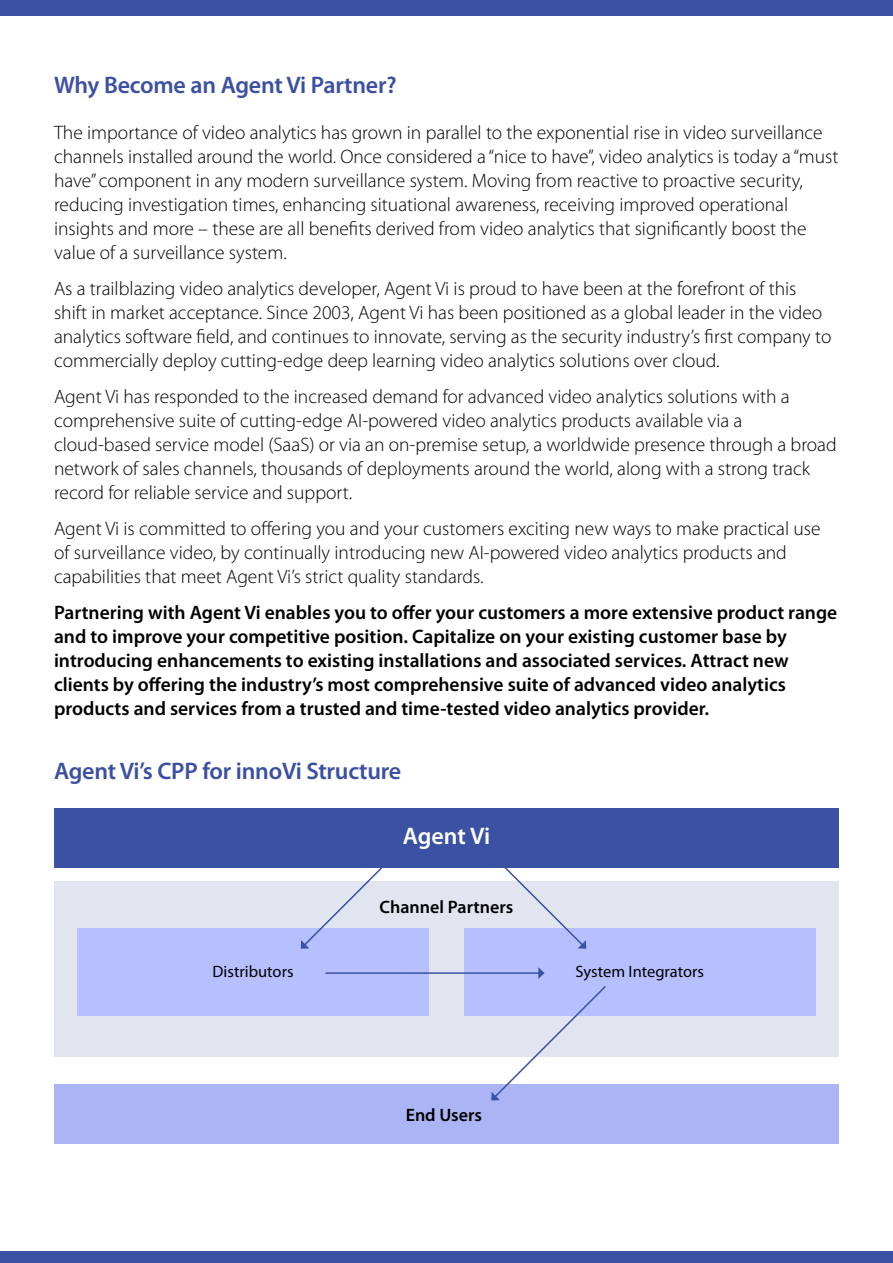
<style>
.page{position:relative;width:893px;height:1263px;background:#fff}
.page>*{position:absolute;margin:0;border:0;box-sizing:border-box;transform-origin:0 0}
.t1{font:600 24px "Myriad Pro";letter-spacing:-.01em;color:#3b50a2}
.t2{font:600 24px "Myriad Pro";letter-spacing:-.005em;color:#fff}
.t3{font:300 19.5px/24px "Myriad Pro";color:#000}
.t4{font:600 19.5px/24px "Myriad Pro";color:#000}
.t5{font:600 18px "Myriad Pro";color:#000}
.t6{font:16.5px "Myriad Pro";color:#000}
</style>
<div class="page">
<div style="left:0;top:0;width:893px;height:15px;background:#3b51a3"></div>
<div style="left:0;top:1252px;width:893px;height:11px;background:#3b51a3"></div>
<div style="left:54px;top:808px;width:785px;height:60px;background:#3b51a3"></div>
<div style="left:54px;top:882px;width:785px;height:175px;background:#e1e5ef"></div>
<div style="left:54px;top:1084px;width:785px;height:60px;background:#abb5f5"></div>
<div style="left:464px;top:928px;width:351px;height:88px;background:#b6c0ff"></div>
<div style="left:77px;top:928px;width:352px;height:88px;background:#b6c0ff"></div>
<svg style="left:301px;top:868px;width:96px;height:81px"></svg>
<svg style="left:490px;top:868px;width:96px;height:81px"></svg>
<hr style="left:325px;top:972px;width:214px;height:2px;background:#3b51a3">
<svg style="left:491px;top:967px;width:115px;height:133px"></svg>
<p class="t1" style="left:54px;top:70px;width:344px">Why Become an Agent Vi Partner?</p>
<p class="t3" style="left:54px;top:120px;width:786px">The importance of video analytics has grown in parallel to the exponential rise in video surveillance channels installed around the world. Once considered a “nice to have”, video analytics is today a “must have” component in any modern surveillance system. Moving from reactive to proactive security, reducing investigation times, enhancing situational awareness, receiving improved operational insights and more – these are all benefits derived from video analytics that significantly boost the value of a surveillance system.</p>
<p class="t3" style="left:54px;top:276px;width:779px">As a trailblazing video analytics developer, Agent Vi is proud to have been at the forefront of this shift in market acceptance. Since 2003, Agent Vi has been positioned as a global leader in the video analytics software field, and continues to innovate, serving as the security industry’s first company to commercially deploy cutting-edge deep learning video analytics solutions over cloud.</p>
<p class="t3" style="left:54px;top:384px;width:784px">Agent Vi has responded to the increased demand for advanced video analytics solutions with a comprehensive suite of cutting-edge AI-powered video analytics products available via a cloud-based service model (SaaS) or via an on-premise setup, a worldwide presence through a broad network of sales channels, thousands of deployments around the world, along with a strong track record for reliable service and support.</p>
<p class="t3" style="left:54px;top:516px;width:768px">Agent Vi is committed to offering you and your customers exciting new ways to make practical use of surveillance video, by continually introducing new AI-powered video analytics products and capabilities that meet Agent Vi’s strict quality standards.</p>
<p class="t4" style="left:54px;top:600px;width:785px">Partnering with Agent Vi enables you to offer your customers a more extensive product range and to improve your competitive position. Capitalize on your existing customer base by introducing enhancements to existing installations and associated services. Attract new clients by offering the industry’s most comprehensive suite of advanced video analytics products and services from a trusted and time-tested video analytics provider.</p>
<p class="t1" style="left:54px;top:755px;width:349px">Agent Vi’s CPP for innoVi Structure</p>
<p class="t2" style="left:403px;top:820px;width:89px">Agent Vi</p>
<p class="t5" style="left:380px;top:895px;width:135px">Channel Partners</p>
<p class="t6" style="left:213px;top:961px;width:82px">Distributors</p>
<p class="t6" style="left:575px;top:961px;width:130px">System Integrators</p>
<p class="t5" style="left:406px;top:1104px;width:78px">End Users</p>
</div>
